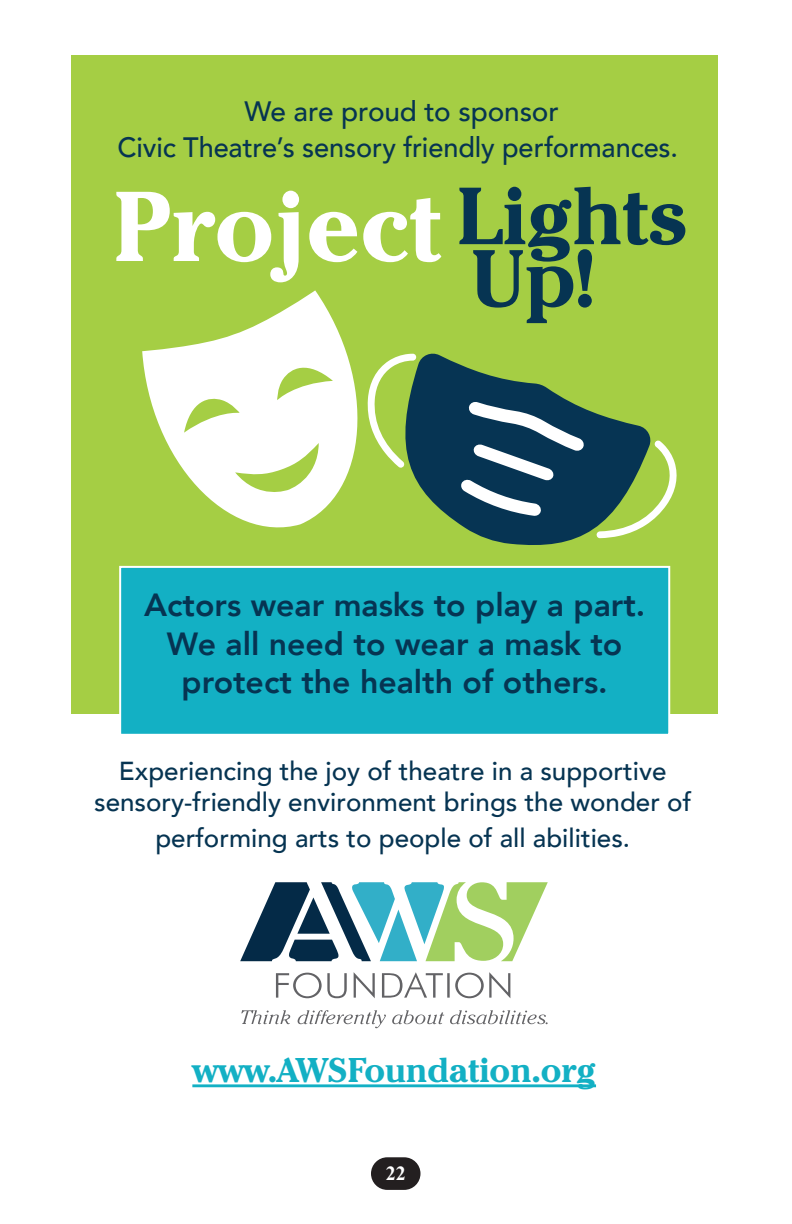
<style>
.page{position:relative;width:792px;height:1224px;background:#fff}
.page>*{position:absolute;margin:0;border:0;box-sizing:border-box;transform-origin:0 0}
.t1{font:700 98px "Cheltenham IT Cby BT";color:#fff}
.t2{font:700 80px/62.4px "Cheltenham IT Cby BT";color:#063452}
.t3{font:700 34px "Cheltenham IT Cby BT";color:#13b0c4}
.t4{font:800 32px/38.4px "Avenir";color:#063452;text-align:center}
.t5{font:500 28px/36px "Avenir";letter-spacing:-.005em;color:#063452;text-align:center}
.t6{font:500 26px/31.2px "Avenir";color:#063452;text-align:center}
.t7{font:700 20px "Times New Roman";color:#fff}
</style>
<div class="page">
<div style="left:372px;top:1158px;width:47px;height:31px;background:#231f20;border-radius:15px"></div>
<div style="left:371px;top:1157px;width:49px;height:33px;border:2px solid #231f20;border-radius:15px"></div>
<div style="left:71px;top:56px;width:647px;height:658px;background:#a5ce44"></div>
<div style="left:120px;top:567px;width:549px;height:168px;background:#13b0c4"></div>
<div style="left:119px;top:566px;width:551px;height:170px;border:2px solid #fff"></div>
<svg style="left:241px;top:1010px;width:307px;height:18px"></svg>
<svg style="left:276px;top:972px;width:234px;height:26px"></svg>
<svg style="left:240px;top:882px;width:308px;height:80px"></svg>
<hr style="left:192px;top:1084px;width:404px;height:3px;background:#13b0c4">
<svg style="left:142px;top:290px;width:216px;height:238px;fill:#fff"></svg>
<svg style="left:653px;top:440px;width:24px;height:80px"></svg>
<svg style="left:367px;top:359px;width:24px;height:101px"></svg>
<svg style="left:391px;top:353px;width:262px;height:192px"></svg>
<svg style="left:459px;top:401px;width:125px;height:116px;background:#42657c"></svg>
<p class="t5" style="left:118px;top:92px;width:562px">We are proud to sponsor<br>Civic Theatre’s sensory friendly performances.</p>
<h1 class="t1" style="left:113px;top:167px;width:330px">Project</h1>
<h2 class="t2" style="left:456px;top:184px;width:233px">Lights<br>Up!</h2>
<p class="t4" style="left:144px;top:586px;width:503px">Actors wear masks to play a part.<br>We all need to wear a mask to protect the health of others.</p>
<p class="t6" style="left:94px;top:754px;width:599px">Experiencing the joy of theatre in a supportive sensory-friendly environment brings the wonder of</p>
<p class="t6" style="left:155px;top:821px;width:476px">performing arts to people of all abilities.</p>
<h3 class="t3" style="left:192px;top:1050px;width:405px">www.AWSFoundation.org</h3>
<p class="t7" style="left:386px;top:1159px;width:21px">22</p>
</div>
